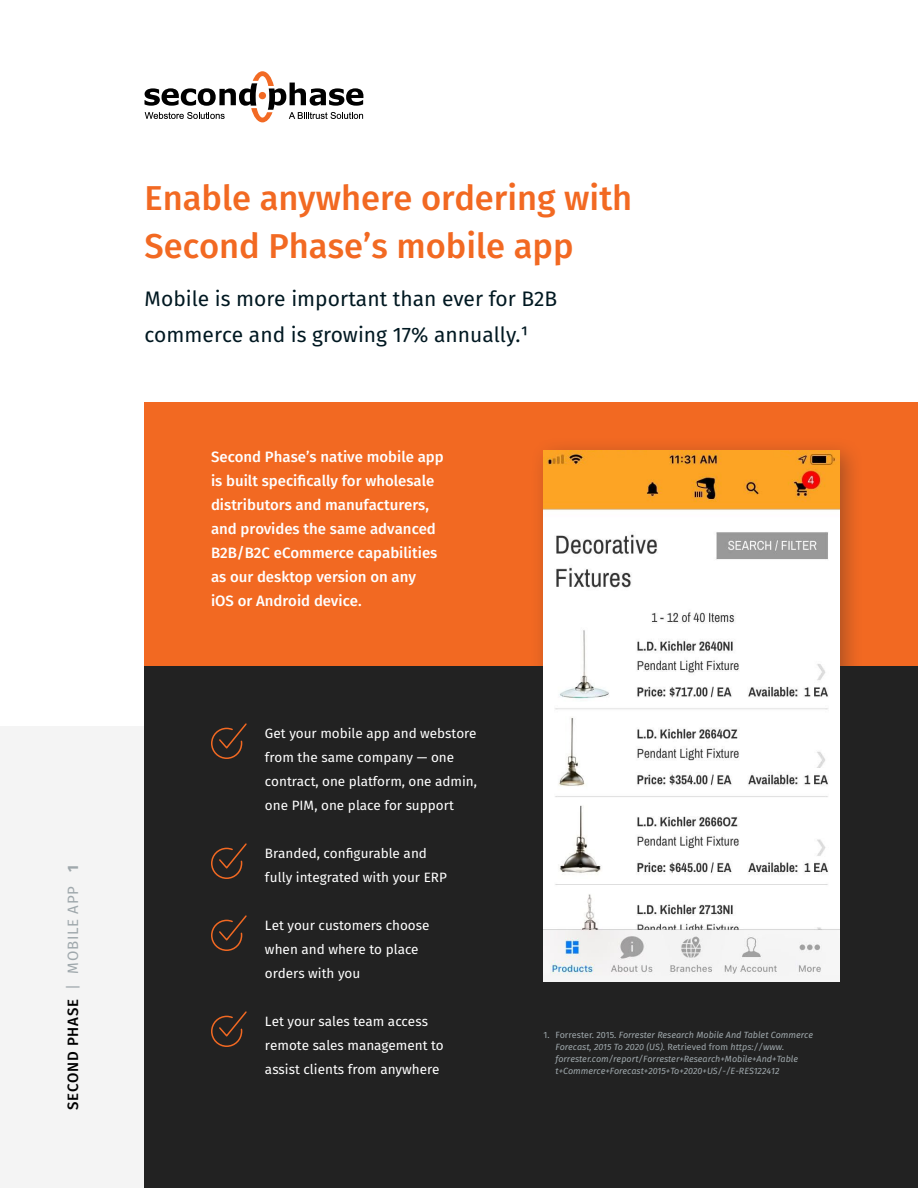
<style>
.page{position:relative;width:918px;height:1188px;background:#fff}
.page>*{position:absolute;margin:0;border:0;box-sizing:border-box;transform-origin:0 0}
.t1{font:500 34.5px/48px "Fira Sans";color:#f26922}
.t2{font:21px/36px "Fira Sans";color:#001821}
.t3{font:500 15px/24px "Fira Sans";color:#fff}
.t4{font:500 15px "Fira Sans";letter-spacing:.05em;color:#000}
.t5{font:13.5px/24px "Fira Sans";color:#fff}
.t6{font:italic 9px/12px "Fira Sans";color:#9fa8ac}
.s1{font-weight:400;color:#9fa8ac}
.s2{font-weight:700;color:#9fa8ac}
.s3{font-style:normal}
</style>
<div class="page">
<div style="left:0;top:726px;width:918px;height:462px;background:#f4f4f4"></div>
<div style="left:144px;top:606px;width:774px;height:582px;background:#222"></div>
<div style="left:144px;top:402px;width:774px;height:264px;background:#f26922"></div>
<div style="left:530px;top:437px;width:334px;height:570px;background:#222;opacity:.35"></div>
<img style="left:543px;top:450px;width:296px;height:532px">
<svg style="left:211px;top:723px;width:36px;height:36px"></svg>
<svg style="left:211px;top:843px;width:36px;height:36px"></svg>
<svg style="left:211px;top:915px;width:36px;height:36px"></svg>
<svg style="left:211px;top:1011px;width:36px;height:36px"></svg>
<svg style="left:145px;top:71px;width:218px;height:51px"></svg>
<p class="t4" style="left:62px;top:1110px;width:247px;rotate:-90deg">SECOND PHASE <span class="s1">| MOBILE APP</span> <span class="s2">1</span></p>
<h1 class="t1" style="left:144px;top:174px;width:489px">Enable anywhere ordering with<br>Second Phase’s mobile app</h1>
<h2 class="t2" style="left:144px;top:281px;width:414px">Mobile is more important than ever for B2B commerce and is growing 17% annually.¹</h2>
<p class="t3" style="left:211px;top:445px;width:234px">Second Phase’s native mobile app is built specifically for wholesale distributors and manufacturers, and provides the same advanced<br>B2B/B2C eCommerce capabilities as our desktop version on any<br>iOS or Android device.</p>
<p class="t5" style="left:265px;top:721px;width:213px">Get your mobile app and webstore from the same company — one contract, one platform, one admin, one PIM, one place for support</p>
<p class="t5" style="left:265px;top:841px;width:183px">Branded, configurable and fully integrated with your ERP</p>
<p class="t5" style="left:265px;top:913px;width:166px">Let your customers choose when and where to place orders with you</p>
<p class="t5" style="left:265px;top:1009px;width:180px">Let your sales team access remote sales management to assist clients from anywhere</p>
<p class="t6" style="left:555px;top:1029px;width:259px;text-indent:-12px"><span class="s3">1. Forrester. 2015.</span> Forrester Research Mobile And Tablet Commerce Forecast, 2015 To 2020 (US). <span class="s3">Retrieved from</span> https://www. forrester.com/report/Forrester+Research+Mobile+And+Table t+Commerce+Forecast+2015+To+2020+US/-/E-RES122412</p>
</div>
